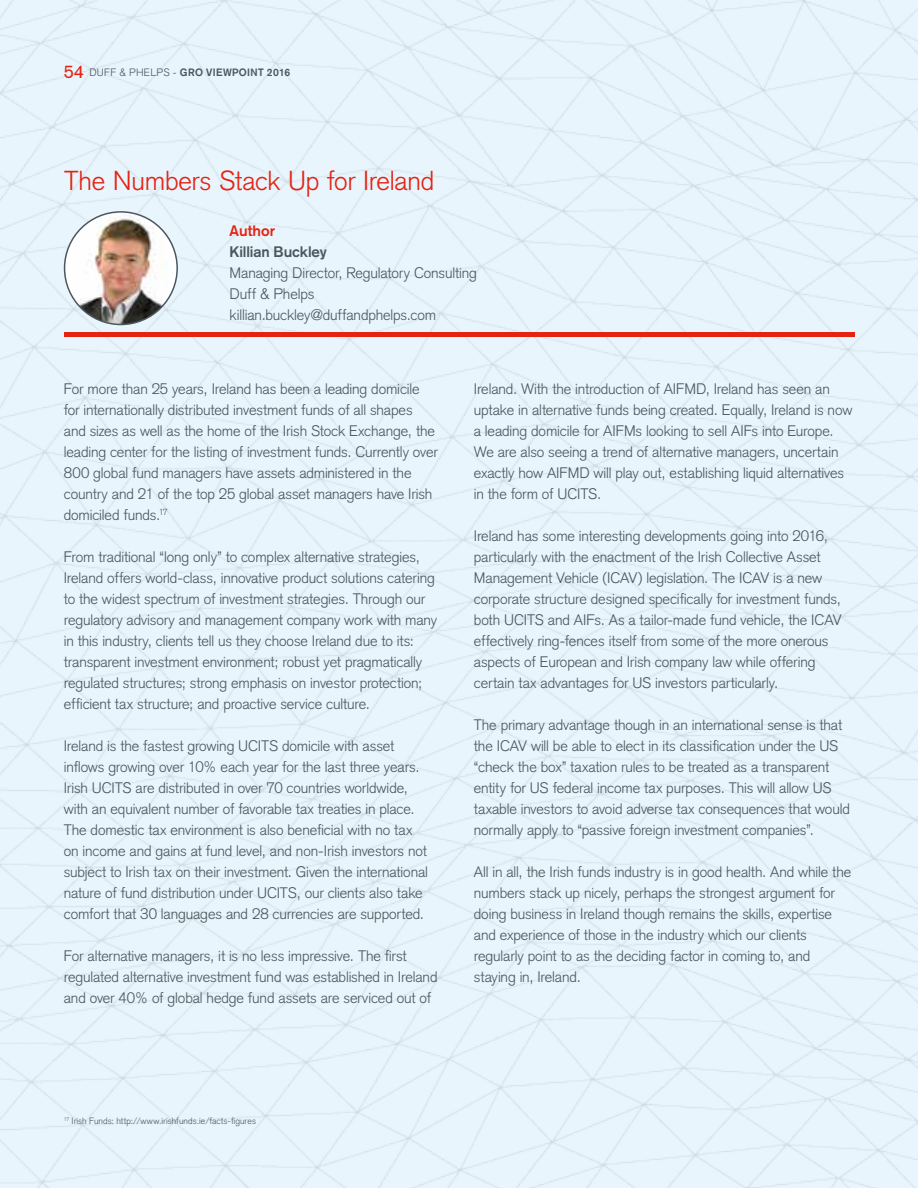
<style>
.page{position:relative;width:918px;height:1188px;background:#e9f5fd}
.page>*{position:absolute;margin:0;border:0;box-sizing:border-box;transform-origin:0 0}
.t1{font:300 27px "Akzidenz Grotesk";letter-spacing:-.01em;color:#e42313}
.t2{font:300 15px/21px "Akzidenz Grotesk";letter-spacing:-.01em;color:#4c565c}
.t3{font:700 15px "Akzidenz Grotesk";letter-spacing:-.005em;color:#4c565c}
.t4{font:700 15px "Akzidenz Grotesk";letter-spacing:.005em;color:#e42313}
.t5{font:700 10.5px "Akzidenz Grotesk";letter-spacing:.035em;color:#4c565c}
.t6{font:300 9px "Akzidenz Grotesk";letter-spacing:.005em;color:#4c565c}
.s1{font-weight:400;font-size:18px;color:#e42313}
.s2{font-weight:300}
</style>
<div class="page">
<hr style="left:64px;top:333px;width:790px;height:4px;background:#e42313">
<div style="left:65px;top:212px;width:112px;height:113px;background:#fff;border-radius:50%"></div>
<img style="left:73px;top:213px;width:96px;height:112px">
<div style="left:64px;top:211px;width:114px;height:114px;border:2px solid #4c565c;border-radius:50%"></div>
<p class="t5" style="left:64px;top:66px;width:228px"><span class="s1">54</span> <span class="s2">DUFF &amp; PHELPS -</span> GRO VIEWPOINT 2016</p>
<h1 class="t1" style="left:64px;top:165px;width:372px">The Numbers Stack Up for Ireland</h1>
<p class="t4" style="left:230px;top:222px;width:47px">Author</p>
<p class="t3" style="left:230px;top:243px;width:99px">Killian Buckley</p>
<p class="t2" style="left:230px;top:263px;width:249px">Managing Director, Regulatory Consulting<br>Duff &amp; Phelps killian.buckley@duffandphelps.com</p>
<p class="t2" style="left:64px;top:378px;width:376px">For more than 25 years, Ireland has been a leading domicile for internationally distributed investment funds of all shapes and sizes as well as the home of the Irish Stock Exchange, the leading center for the listing of investment funds. Currently over 800 global fund managers have assets administered in the country and 21 of the top 25 global asset managers have Irish domiciled funds.<sup>17</sup></p>
<p class="t2" style="left:64px;top:546px;width:375px">From traditional “long only” to complex alternative strategies, Ireland offers world-class, innovative product solutions catering to the widest spectrum of investment strategies. Through our regulatory advisory and management company work with many in this industry, clients tell us they choose Ireland due to its: transparent investment environment; robust yet pragmatically regulated structures; strong emphasis on investor protection; efficient tax structure; and proactive service culture.</p>
<p class="t2" style="left:64px;top:735px;width:366px">Ireland is the fastest growing UCITS domicile with asset inflows growing over 10% each year for the last three years.<br>Irish UCITS are distributed in over 70 countries worldwide, with an equivalent number of favorable tax treaties in place.<br>The domestic tax environment is also beneficial with no tax on income and gains at fund level, and non-Irish investors not subject to Irish tax on their investment. Given the international nature of fund distribution under UCITS, our clients also take comfort that 30 languages and 28 currencies are supported.</p>
<p class="t2" style="left:64px;top:945px;width:375px">For alternative managers, it is no less impressive. The first regulated alternative investment fund was established in Ireland and over 40% of global hedge fund assets are serviced out of</p>
<p class="t2" style="left:474px;top:378px;width:380px">Ireland. With the introduction of AIFMD, Ireland has seen an uptake in alternative funds being created. Equally, Ireland is now a leading domicile for AIFMs looking to sell AIFs into Europe.<br>We are also seeing a trend of alternative managers, uncertain exactly how AIFMD will play out, establishing liquid alternatives in the form of UCITS.</p>
<p class="t2" style="left:474px;top:525px;width:369px">Ireland has some interesting developments going into 2016, particularly with the enactment of the Irish Collective Asset Management Vehicle (ICAV) legislation. The ICAV is a new corporate structure designed specifically for investment funds, both UCITS and AIFs. As a tailor-made fund vehicle, the ICAV effectively ring-fences itself from some of the more onerous aspects of European and Irish company law while offering certain tax advantages for US investors particularly.</p>
<p class="t2" style="left:474px;top:714px;width:378px">The primary advantage though in an international sense is that the ICAV will be able to elect in its classification under the US “check the box” taxation rules to be treated as a transparent entity for US federal income tax purposes. This will allow US taxable investors to avoid adverse tax consequences that would normally apply to “passive foreign investment companies”.</p>
<p class="t2" style="left:474px;top:861px;width:379px">All in all, the Irish funds industry is in good health. And while the numbers stack up nicely, perhaps the strongest argument for doing business in Ireland though remains the skills, expertise and experience of those in the industry which our clients regularly point to as the deciding factor in coming to, and staying in, Ireland.</p>
<p class="t6" style="left:64px;top:1116px;width:194px"><sup>17</sup> Irish Funds: http://www.irishfunds.ie/facts-figures</p>
</div>
